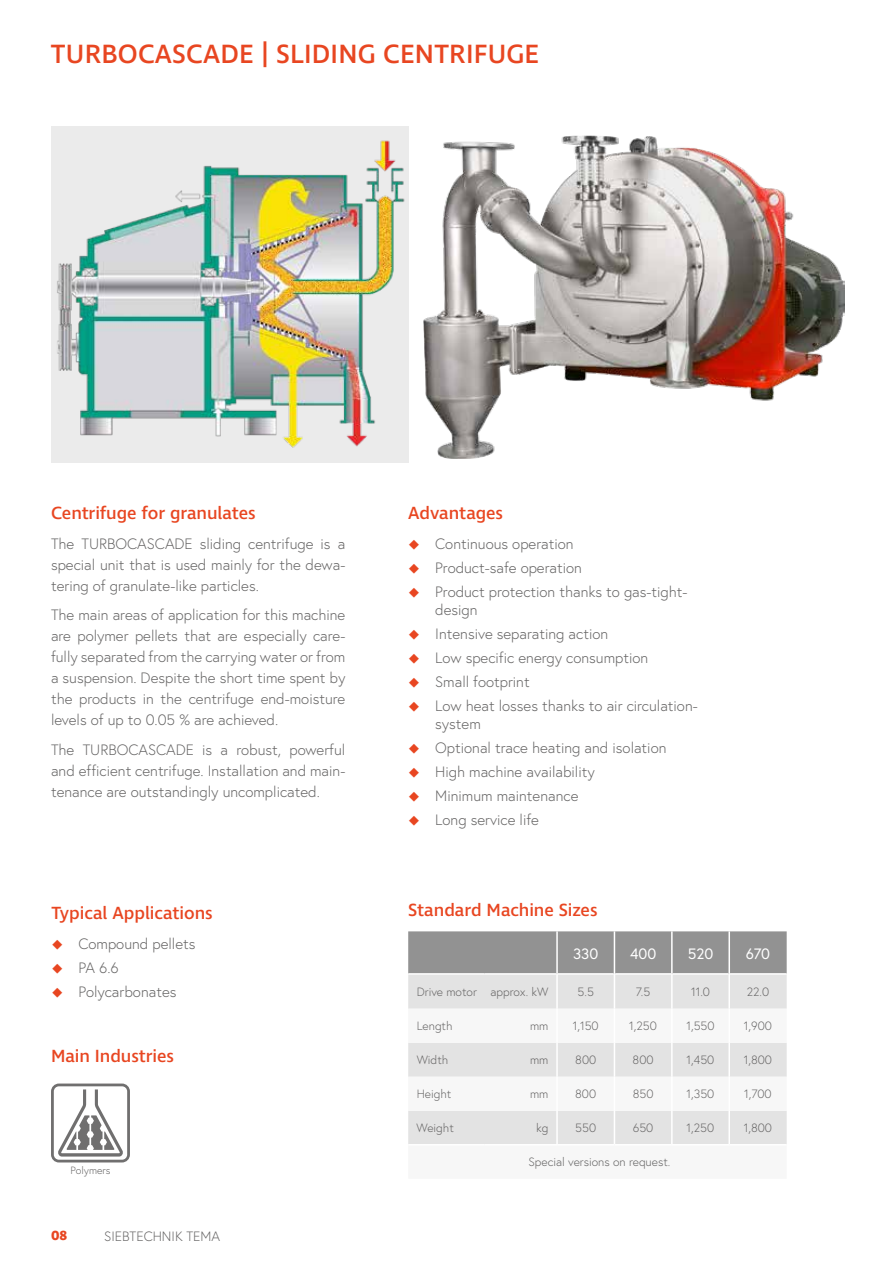
<style>
.page{position:relative;width:893px;height:1263px;background:#fff}
.page>*{position:absolute;margin:0;border:0;box-sizing:border-box;transform-origin:0 0}
.t1{font:500 27px "Ingra";letter-spacing:.01em;color:#e84621}
.t2{font:500 18px "Ingra";letter-spacing:-.005em;color:#e84621}
.t3{font:300 15px/24px "Europa";color:#646363}
.t4{font:15px "Europa";color:#fff}
.t5{font:300 13.5px "Europa";color:#646363}
.t6{font:700 13.5px "Ingra";color:#e84621}
.t7{font:300 12px "Europa";color:#646363}
.t8{font:300 10.5px "Europa";color:#646363}
</style>
<div class="page">
<img style="left:424px;top:136px;width:420px;height:322px">
<img style="left:51px;top:126px;width:357px;height:337px">
<svg style="left:51px;top:1083px;width:79px;height:79px"></svg>
<div style="left:408px;top:931px;width:379px;height:42px;background:#929292"></div>
<div style="left:408px;top:975px;width:379px;height:34px;background:#e3e3e3"></div>
<svg style="left:408px;top:1043px;width:379px;height:101px;fill:#e3e3e3"></svg>
<hr style="left:556px;top:931px;width:2px;height:43px;background:#fff">
<hr style="left:614px;top:931px;width:1px;height:43px;background:#fff">
<hr style="left:671px;top:931px;width:2px;height:43px;background:#fff">
<hr style="left:728px;top:931px;width:2px;height:43px;background:#fff">
<hr style="left:556px;top:974px;width:2px;height:35px;background:#fff">
<hr style="left:614px;top:974px;width:1px;height:35px;background:#fff">
<hr style="left:671px;top:974px;width:2px;height:35px;background:#fff">
<hr style="left:728px;top:974px;width:2px;height:35px;background:#fff">
<hr style="left:556px;top:1043px;width:2px;height:34px;background:#fff">
<hr style="left:614px;top:1043px;width:1px;height:34px;background:#fff">
<hr style="left:671px;top:1043px;width:2px;height:34px;background:#fff">
<hr style="left:728px;top:1043px;width:2px;height:34px;background:#fff">
<hr style="left:556px;top:1077px;width:2px;height:34px;background:#fff">
<hr style="left:614px;top:1077px;width:1px;height:34px;background:#fff">
<hr style="left:671px;top:1077px;width:2px;height:34px;background:#fff">
<hr style="left:728px;top:1077px;width:2px;height:34px;background:#fff">
<hr style="left:556px;top:1111px;width:2px;height:33px;background:#fff">
<hr style="left:614px;top:1111px;width:1px;height:33px;background:#fff">
<hr style="left:671px;top:1111px;width:2px;height:33px;background:#fff">
<hr style="left:728px;top:1111px;width:2px;height:33px;background:#fff">
<h1 class="t1" style="left:51px;top:37px;width:490px">TURBOCASCADE | SLIDING CENTRIFUGE</h1>
<p class="t2" style="left:51px;top:502px;width:206px">Centrifuge for granulates</p>
<p class="t3" style="left:51px;top:533px;width:296px;line-height:21px;text-align:justify">The TURBOCASCADE sliding centrifuge is a special unit that is used mainly for the dewa&shy;tering of granulate-like particles.</p>
<p class="t3" style="left:51px;top:604px;width:296px;line-height:21px;text-align:justify">The main areas of application for this machine are polymer pellets that are especially care&shy;fully separated from the carrying water or from a suspension. Despite the short time spent by the products in the centrifuge end-moisture levels of up to 0.05 % are achieved.</p>
<p class="t3" style="left:51px;top:739px;width:296px;line-height:21px;text-align:justify">The TURBOCASCADE is a robust, powerful and efficient centrifuge. Installation and main&shy;tenance are outstandingly uncomplicated.</p>
<p class="t2" style="left:51px;top:902px;width:163px">Typical Applications</p>
<p class="t3" style="left:78px;top:932px;width:119px">Compound pellets<br>PA 6.6<br>Polycarbonates</p>
<p class="t2" style="left:51px;top:1045px;width:125px">Main Industries</p>
<p class="t8" style="left:70px;top:1164px;width:42px">Polymers</p>
<p class="t6" style="left:51px;top:1227px;width:18px">08</p>
<p class="t5" style="left:104px;top:1227px;width:117px">SIEBTECHNIK TEMA</p>
<p class="t2" style="left:408px;top:502px;width:96px">Advantages</p>
<p class="t3" style="left:435px;top:531px;width:254px">Continuous operation<br>Product-safe operation<br>Product protection thanks to gas-tight-</p>
<p class="t3" style="left:435px;top:597px;width:264px">design<br>Intensive separating action<br>Low specific energy consumption<br>Small footprint<br>Low heat losses thanks to air circulation-</p>
<p class="t3" style="left:435px;top:711px;width:233px">system<br>Optional trace heating and isolation<br>High machine availability<br>Minimum maintenance<br>Long service life</p>
<p class="t2" style="left:408px;top:899px;width:191px">Standard Machine Sizes</p>
<p class="t4" style="left:573px;top:944px;width:27px">330</p>
<p class="t4" style="left:630px;top:944px;width:28px">400</p>
<p class="t4" style="left:688px;top:944px;width:27px">520</p>
<p class="t4" style="left:746px;top:944px;width:26px">670</p>
<p class="t7" style="left:417px;top:984px;width:133px">Drive motor approx. kW</p>
<p class="t7" style="left:578px;top:984px;width:18px">5.5</p>
<p class="t7" style="left:636px;top:984px;width:16px">7.5</p>
<p class="t7" style="left:691px;top:984px;width:20px">11.0</p>
<p class="t7" style="left:747px;top:984px;width:24px">22.0</p>
<p class="t7" style="left:417px;top:1018px;width:37px">Length</p>
<p class="t7" style="left:530px;top:1018px;width:20px">mm</p>
<p class="t7" style="left:573px;top:1018px;width:27px">1,150</p>
<p class="t7" style="left:629px;top:1018px;width:29px">1,250</p>
<p class="t7" style="left:686px;top:1018px;width:30px">1,550</p>
<p class="t7" style="left:744px;top:1018px;width:30px">1,900</p>
<p class="t7" style="left:417px;top:1052px;width:33px">Width</p>
<p class="t7" style="left:530px;top:1052px;width:20px">mm</p>
<p class="t7" style="left:575px;top:1052px;width:22px">800</p>
<p class="t7" style="left:633px;top:1052px;width:22px">800</p>
<p class="t7" style="left:687px;top:1052px;width:29px">1,450</p>
<p class="t7" style="left:744px;top:1052px;width:30px">1,800</p>
<p class="t7" style="left:417px;top:1086px;width:36px">Height</p>
<p class="t7" style="left:530px;top:1086px;width:20px">mm</p>
<p class="t7" style="left:575px;top:1086px;width:22px">800</p>
<p class="t7" style="left:633px;top:1086px;width:22px">850</p>
<p class="t7" style="left:687px;top:1086px;width:29px">1,350</p>
<p class="t7" style="left:744px;top:1086px;width:29px">1,700</p>
<p class="t7" style="left:417px;top:1120px;width:39px">Weight</p>
<p class="t7" style="left:536px;top:1120px;width:14px">kg</p>
<p class="t7" style="left:575px;top:1120px;width:22px">550</p>
<p class="t7" style="left:633px;top:1120px;width:22px">650</p>
<p class="t7" style="left:687px;top:1120px;width:29px">1,250</p>
<p class="t7" style="left:744px;top:1120px;width:30px">1,800</p>
<p class="t7" style="left:528px;top:1154px;width:144px">Special versions on request.</p>
</div>
